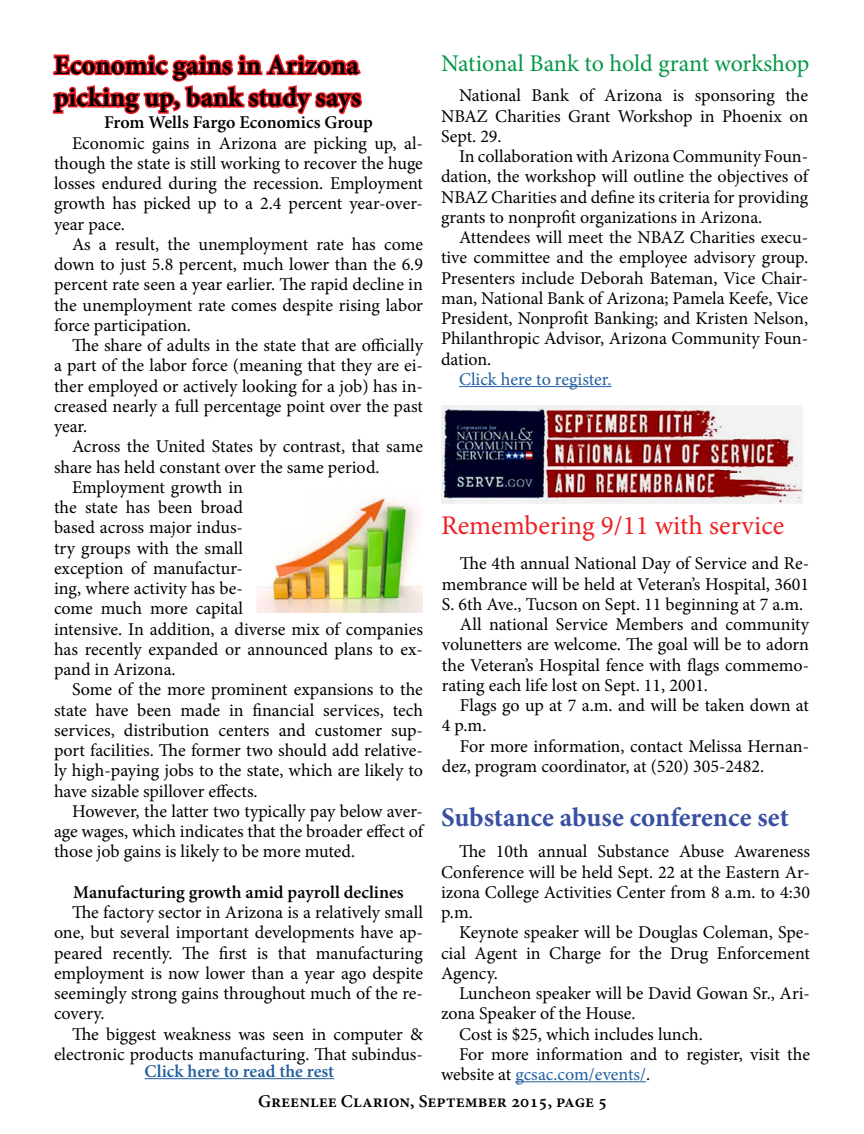
<style>
.page{position:relative;width:864px;height:1134px;background:#fff}
.page>*{position:absolute;margin:0;border:0;box-sizing:border-box;transform-origin:0 0}
.t1{font:700 27px "Minion Pro";color:#000}
.t2{font:700 27px "Minion Pro";color:#3950a2}
.t3{font:27px "Minion Pro";color:#ed2124}
.t4{font:24px "Minion Pro";letter-spacing:-.005em;color:#069848}
.Paragraph_Style_1{font:18px/20.2px "Minion Pro";letter-spacing:-.005em;color:#000;text-align:justify}
.byline__etc{font:600 18px "Minion Pro";color:#000}
.byline__etc-2{font:600 18px "Minion Pro";color:#215e9e}
.Paragraph_Style_1-2{font:18px "Minion Pro";letter-spacing:-.005em;color:#215e9e}
.s1{color:#215e9e}
</style>
<div class="page">
<hr style="left:515px;top:1081px;width:131px;height:1px;background:#215e9e">
<img style="left:441px;top:406px;width:362px;height:98px">
<hr style="left:459px;top:386px;width:153px;height:1px;background:#215e9e">
<svg style="left:52px;top:54px;width:310px;height:61px"></svg>
<img style="left:256px;top:496px;width:167px;height:117px">
<hr style="left:145px;top:1078px;width:189px;height:1px;background:#215e9e">
<p class="t1" style="left:54px;top:46px;width:307px">Economic gains in Arizona</p>
<p class="t1" style="left:54px;top:78px;width:309px">picking up, bank study says</p>
<p class="byline__etc" style="left:104px;top:110px;width:270px">From Wells Fargo Economics Group</p>
<p class="Paragraph_Style_1" style="left:54px;top:133px;width:371px;text-indent:18px">Economic gains in Arizona are picking up, al&shy;though the state is still working to recover the huge losses endured during the recession. Employment growth has picked up to a 2.4 percent year-over&shy;year pace.</p>
<p class="Paragraph_Style_1" style="left:54px;top:234px;width:371px;text-indent:18px">As a result, the unemployment rate has come down to just 5.8 percent, much lower than the 6.9 percent rate seen a year earlier. The rapid decline in the unemployment rate comes despite rising labor force participation.</p>
<p class="Paragraph_Style_1" style="left:54px;top:335px;width:371px;text-indent:18px">The share of adults in the state that are officially a part of the labor force (meaning that they are ei&shy;ther employed or actively looking for a job) has in&shy;creased nearly a full percentage point over the past year.</p>
<p class="Paragraph_Style_1" style="left:54px;top:436px;width:371px;text-indent:18px">Across the United States by contrast, that same share has held constant over the same period.</p>
<p class="Paragraph_Style_1" style="left:54px;top:477px;width:371px;text-align:left;text-indent:18px">Employment growth in<br>the state has been broad<br>based across major indus-<br>try groups with the small<br>exception of manufactur-<br>ing, where activity has be-<br>come much more capital<br>intensive. In addition, a diverse mix of companies has recently expanded or announced plans to ex&shy;pand in Arizona.</p>
<p class="Paragraph_Style_1" style="left:54px;top:679px;width:371px;text-indent:18px">Some of the more prominent expansions to the state have been made in financial services, tech services, distribution centers and customer sup&shy;port facilities. The former two should add relative&shy;ly high-paying jobs to the state, which are likely to have sizable spillover effects.</p>
<p class="Paragraph_Style_1" style="left:54px;top:801px;width:371px;text-indent:18px">However, the latter two typically pay below aver&shy;age wages, which indicates that the broader effect of those job gains is likely to be more muted.</p>
<p class="byline__etc" style="left:73px;top:880px;width:332px">Manufacturing growth amid payroll declines</p>
<p class="Paragraph_Style_1" style="left:54px;top:902px;width:371px;text-indent:18px">The factory sector in Arizona is a relatively small one, but several important developments have ap&shy;peared recently. The first is that manufacturing employment is now lower than a year ago despite seemingly strong gains throughout much of the re&shy;covery.</p>
<p class="Paragraph_Style_1" style="left:54px;top:1024px;width:371px;text-align:right">The biggest weakness was seen in computer &amp; electronic products manufacturing. That subindus-</p>
<p class="byline__etc-2" style="left:145px;top:1059px;width:191px">Click here to read the rest</p>
<p class="t4" style="left:441px;top:48px;width:370px">National Bank to hold grant workshop</p>
<p class="Paragraph_Style_1" style="left:441px;top:85px;width:369px;text-indent:18px">National Bank of Arizona is sponsoring the NBAZ Charities Grant Workshop in Phoenix on Sept. 29.</p>
<p class="Paragraph_Style_1" style="left:441px;top:146px;width:369px;text-indent:18px">In collaboration with Arizona Community Foun&shy;dation, the workshop will outline the objectives of NBAZ Charities and define its criteria for providing grants to nonprofit organizations in Arizona.</p>
<p class="Paragraph_Style_1" style="left:441px;top:227px;width:369px;text-indent:18px">Attendees will meet the NBAZ Charities execu&shy;tive committee and the employee advisory group.<br>Presenters include Deborah Bateman, Vice Chair&shy;man, National Bank of Arizona; Pamela Keefe, Vice President, Nonprofit Banking; and Kristen Nelson, Philanthropic Advisor, Arizona Community Foun&shy;dation.</p>
<p class="Paragraph_Style_1-2" style="left:459px;top:367px;width:154px">Click here to register.</p>
<p class="t3" style="left:441px;top:508px;width:345px">Remembering 9/11 with service</p>
<p class="Paragraph_Style_1" style="left:442px;top:553px;width:369px;text-indent:18px">The 4th annual National Day of Service and Re&shy;membrance will be held at Veteran’s Hospital, 3601<br>S. 6th Ave., Tucson on Sept. 11 beginning at 7 a.m.</p>
<p class="Paragraph_Style_1" style="left:442px;top:614px;width:369px;text-indent:18px">All national Service Members and community volunetters are welcome. The goal will be to adorn the Veteran’s Hospital fence with flags commemo&shy;rating each life lost on Sept. 11, 2001.</p>
<p class="Paragraph_Style_1" style="left:442px;top:695px;width:369px;text-indent:18px">Flags go up at 7 a.m. and will be taken down at<br>4 p.m.</p>
<p class="Paragraph_Style_1" style="left:442px;top:736px;width:369px;text-indent:18px">For more information, contact Melissa Hernan&shy;dez, program coordinator, at (520) 305-2482.</p>
<p class="t2" style="left:441px;top:798px;width:350px">Substance abuse conference set</p>
<p class="Paragraph_Style_1" style="left:441px;top:841px;width:371px;text-indent:18px">The 10th annual Substance Abuse Awareness Conference will be held Sept. 22 at the Eastern Ar&shy;izona College Activities Center from 8 a.m. to 4:30 p.m.</p>
<p class="Paragraph_Style_1" style="left:441px;top:922px;width:371px;text-indent:18px">Keynote speaker will be Douglas Coleman, Spe&shy;cial Agent in Charge for the Drug Enforcement Agency.</p>
<p class="Paragraph_Style_1" style="left:441px;top:983px;width:371px;text-indent:18px">Luncheon speaker will be David Gowan Sr., Ari&shy;zona Speaker of the House.</p>
<p class="Paragraph_Style_1" style="left:459px;top:1024px;width:245px">Cost is $25, which includes lunch.</p>
<p class="Paragraph_Style_1" style="left:441px;top:1044px;width:371px;text-indent:18px">For more information and to register, visit the website at <span class="s1">gcsac.com/events/</span>.</p>
<p class="byline__etc" style="left:258px;top:1089px;width:351px">Greenlee Clarion, September 2015, page 5</p>
</div>
